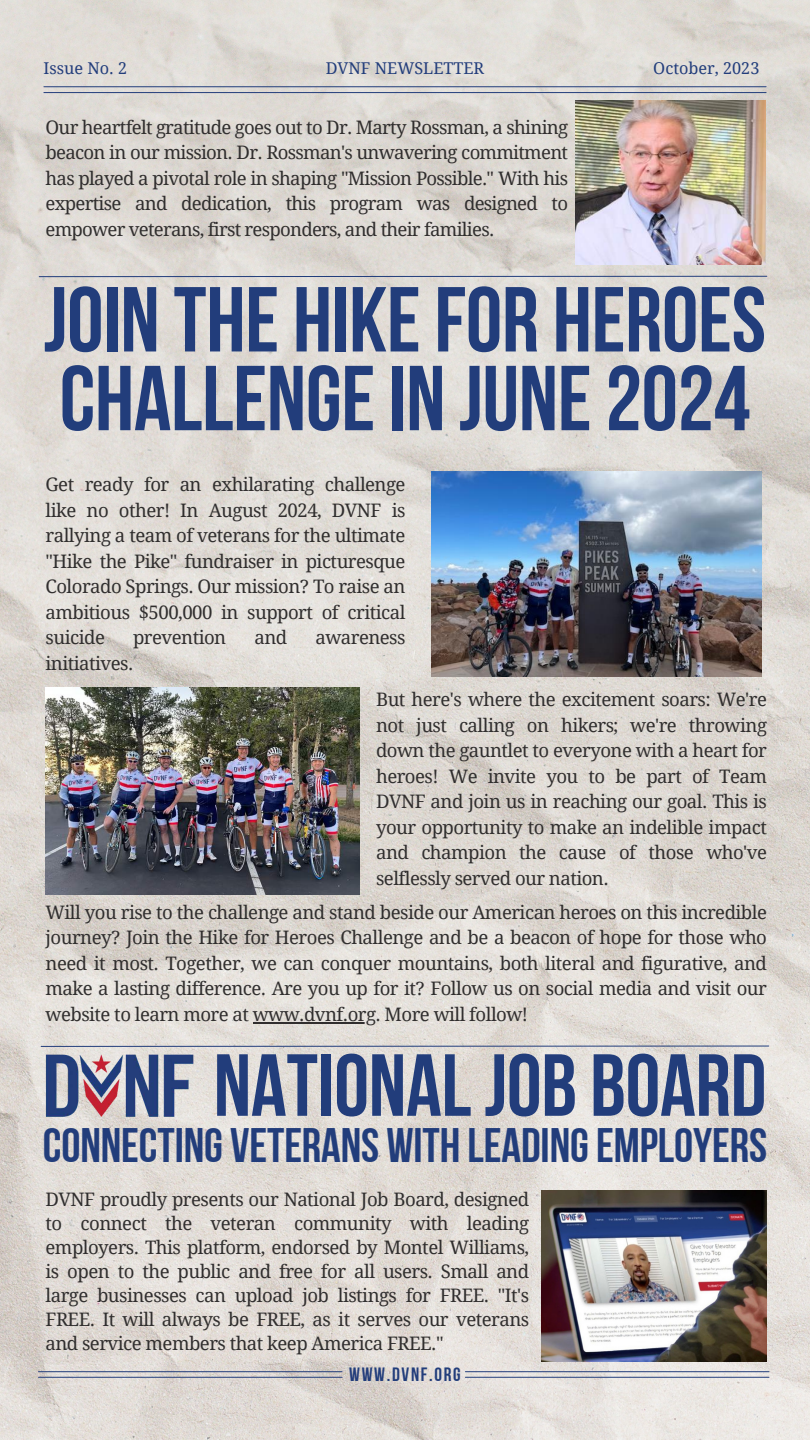
<style>
.page{position:relative;width:810px;height:1440px;background:#fff}
.page>*{position:absolute;margin:0;border:0;box-sizing:border-box;transform-origin:0 0}
.t1{font:92px/78.8px "Bebas Neue Cyrillic";letter-spacing:-.005em;color:#223d7b}
.t2{font:87.9px "Bebas Neue Cyrillic";letter-spacing:-.005em;color:#223d7b}
.t3{font:48.3px "Bebas Neue Cyrillic";letter-spacing:-.005em;color:#223d7b}
.t4{font:19.2px "Bebas Neue Cyrillic";letter-spacing:.09em;color:#223d7b}
.t5{font:18.6px/25.5px "Droid Serif";letter-spacing:-.03em;color:#302e2e;text-align:justify}
.t6{font:16.3px "Droid Serif";color:#223d7b}
</style>
<div class="page">
<img style="left:0;top:0;width:810px;height:1440px">
<hr style="left:44px;top:92px;width:722px;height:1px;background:#223d7b">
<hr style="left:44px;top:86px;width:722px;height:1px;background:#223d7b">
<hr style="left:38px;top:1377px;width:304px;height:1px;background:#223d7b">
<hr style="left:38px;top:1371px;width:304px;height:1px;background:#223d7b">
<hr style="left:465px;top:1377px;width:304px;height:1px;background:#223d7b">
<hr style="left:465px;top:1371px;width:304px;height:1px;background:#223d7b">
<img style="left:432px;top:471px;width:329px;height:205px">
<img style="left:575px;top:100px;width:191px;height:165px">
<img style="left:46px;top:687px;width:314px;height:207px">
<img style="left:38px;top:1049px;width:158px;height:73px">
<svg style="left:40px;top:1045px;width:730px;height:2px"></svg>
<svg style="left:38px;top:276px;width:730px;height:1px"></svg>
<img style="left:542px;top:1190px;width:225px;height:172px">
<hr style="left:253px;top:1022px;width:123px;height:2px;background:#302e2e">
<p class="t6" style="left:44px;top:57px;width:85px">Issue No. 2</p>
<p class="t6" style="left:326px;top:57px;width:160px">DVNF NEWSLETTER</p>
<p class="t5" style="left:46px;top:114px;width:524px">Our heartfelt gratitude goes out to Dr. Marty Rossman, a shining beacon in our mission. Dr. Rossman's unwavering commitment has played a pivotal role in shaping "Mission Possible." With his expertise and dedication, this program was designed to empower veterans, first responders, and their families.</p>
<p class="t6" style="left:653px;top:57px;width:108px">October, 2023</p>
<h1 class="t1" style="left:44px;top:280px;width:724px">JOIN THE HIKE FOR HEROES<br>CHALLENGE IN JUNE 2024</h1>
<p class="t5" style="left:46px;top:471px;width:361px">Get ready for an exhilarating challenge like no other! In August 2024, DVNF is rallying a team of veterans for the ultimate "Hike the Pike" fundraiser in picturesque Colorado Springs. Our mission? To raise an ambitious $500,000 in support of critical suicide</p>
<p class="t5" style="left:133px;top:624px;width:95px">prevention</p>
<p class="t5" style="left:254px;top:624px;width:34px">and</p>
<p class="t5" style="left:315px;top:624px;width:92px">awareness</p>
<p class="t5" style="left:46px;top:650px;width:89px">initiatives.</p>
<p class="t5" style="left:376px;top:686px;width:392px">But here's where the excitement soars: We're not just calling on hikers; we're throwing down the gauntlet to everyone with a heart for heroes! We invite you to be part of Team DVNF and join us in reaching our goal. This is your opportunity to make an indelible impact and champion the cause of those who've selflessly served our nation.</p>
<p class="t5" style="left:46px;top:899px;width:723px">Will you rise to the challenge and stand beside our American heroes on this incredible journey? Join the Hike for Heroes Challenge and be a beacon of hope for those who need it most. Together, we can conquer mountains, both literal and figurative, and make a lasting difference. Are you up for it? Follow us on social media and visit our website to learn more at www.dvnf.org. More will follow!</p>
<h2 class="t2" style="left:214px;top:1037px;width:554px">NATIONAL JOB BOARD</h2>
<h3 class="t3" style="left:43px;top:1118px;width:726px">CONNECTING VETERANS WITH LEADING EMPLOYERS</h3>
<p class="t5" style="left:46px;top:1186px;width:485px;line-height:24px">DVNF proudly presents our National Job Board, designed to connect the veteran community with leading employers. This platform, endorsed by Montel Williams, is open to the public and free for all users. Small and large businesses can upload job listings for FREE. "It's FREE. It will always be FREE, as it serves our veterans and service members that keep America FREE."</p>
<p class="t4" style="left:349px;top:1364px;width:113px">WWW.DVNF.ORG</p>
</div>
